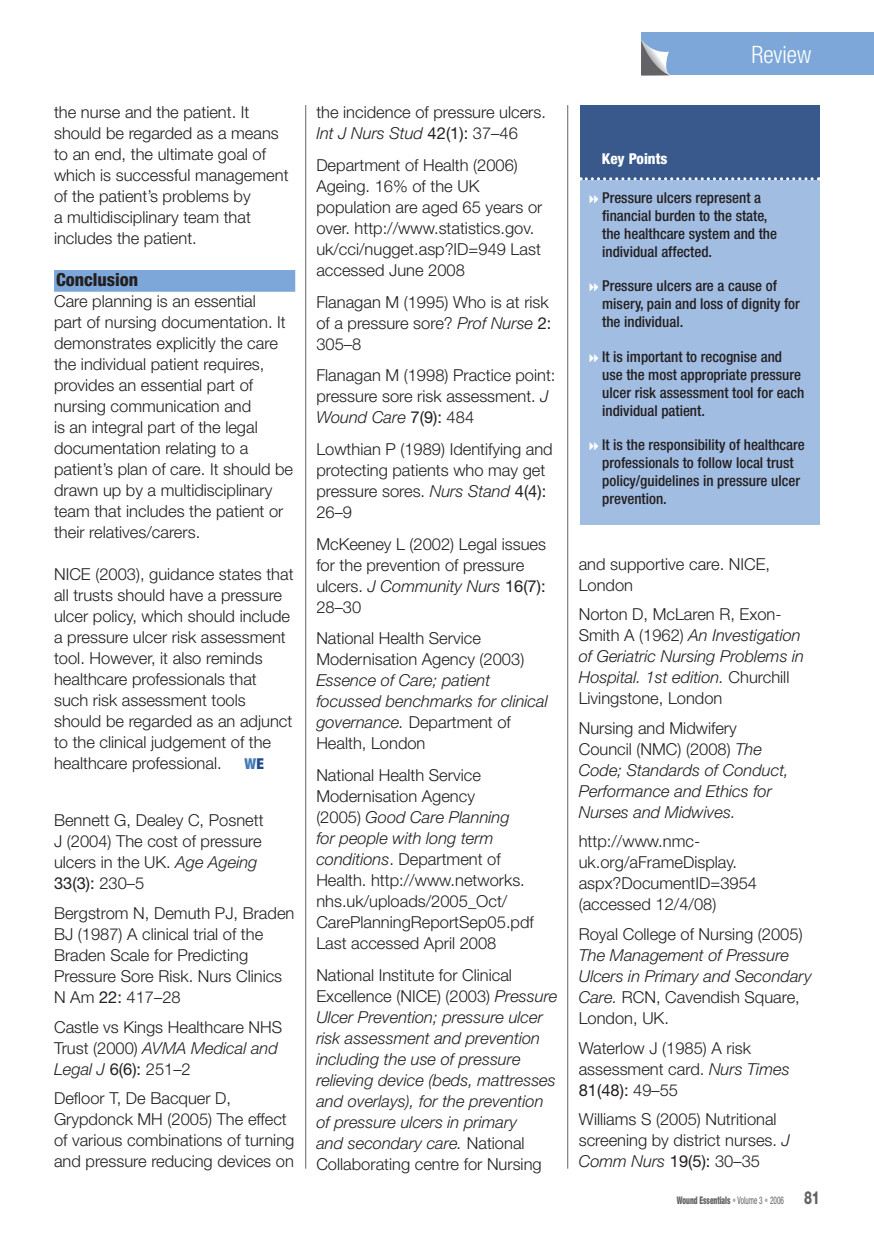
<style>
.page{position:relative;width:874px;height:1244px;background:#fff}
.page>*{position:absolute;margin:0;border:0;box-sizing:border-box;transform-origin:0 0}
.t1{font:300 condensed 24px "Helvetica Neue";color:#fff}
.t2{font:800 condensed 18px "Helvetica Neue";color:#231f20}
.t3{font:300 16.5px/21px "Helvetica Neue";color:#231f20}
.t4{font:italic 300 16.5px/21px "Helvetica Neue";color:#231f20}
.t5{font:500 condensed 15px/18px "Helvetica Neue";color:#231f20}
.t6{font:800 condensed 15px "Helvetica Neue";color:#fff}
.t7{font:900 condensed 15px "Helvetica Neue";color:#457bb5}
.t8{font:900 condensed 10.5px "Helvetica Neue";color:#636366;scale:.7 1}
.s1{color:#204a8e}
.s2{font-style:italic}
.s3{font-weight:400}
.s4{font-style:normal}
.s5{font-weight:400;color:#adaeb2}
.s6{font-weight:800;font-stretch:normal;font-size:18px}
</style>
<div class="page">
<div style="left:641px;top:33px;width:232px;height:42px;background:#7ca7d8"></div>
<svg style="left:641px;top:39px;width:29px;height:36px"></svg>
<div style="left:54px;top:270px;width:241px;height:22px;background:#7ca7d8"></div>
<hr style="left:305px;top:105px;width:1px;height:1063px;background:#636366">
<hr style="left:567px;top:105px;width:1px;height:1063px;background:#636366">
<div style="left:579px;top:115px;width:240px;height:409px;background:#a2bde2"></div>
<div style="left:579px;top:105px;width:240px;height:74px;background:#39588b"></div>
<svg style="left:580px;top:177px;width:239px;height:3px"></svg>
<p class="t3" style="left:54px;top:101px;width:236px">the nurse and the patient. It should be regarded as a means to an end, the ultimate goal of which is successful management of the patient’s problems by<br>a multidisciplinary team that includes the patient.</p>
<p class="t2" style="left:56px;top:269px;width:84px">Conclusion</p>
<p class="t3" style="left:54px;top:290px;width:241px">Care planning is an essential<br>part of nursing documentation. It demonstrates explicitly the care the individual patient requires, provides an essential part of nursing communication and<br>is an integral part of the legal documentation relating to a patient’s plan of care. It should be drawn up by a multidisciplinary team that includes the patient or their relatives/carers.</p>
<p class="t3" style="left:54px;top:563px;width:241px">NICE (2003), guidance states that all trusts should have a pressure ulcer policy, which should include a pressure ulcer risk assessment tool. However, it also reminds healthcare professionals that such risk assessment tools should be regarded as an adjunct to the clinical judgement of the healthcare professional.</p>
<p class="t7" style="left:244px;top:754px;width:21px">W<span class="s1">E</span></p>
<p class="t3" style="left:54px;top:809px;width:211px">Bennett G, Dealey C, Posnett<br>J (2004) The cost of pressure ulcers in the UK. <span class="s2">Age Ageing<br></span><span class="s3">33(3):</span> 230–5</p>
<p class="t3" style="left:54px;top:902px;width:242px">Bergstrom N, Demuth PJ, Braden<br>BJ (1987) A clinical trial of the<br>Braden Scale for Predicting<br>Pressure Sore Risk. Nurs Clinics<br>N Am <span class="s3">22:</span> 417–28</p>
<p class="t3" style="left:54px;top:1015px;width:230px">Castle vs Kings Healthcare NHS<br>Trust (2000) <span class="s2">AVMA Medical and<br>Legal J</span> <span class="s3">6(6):</span> 251–2</p>
<p class="t3" style="left:54px;top:1087px;width:242px">Defloor T, De Bacquer D,<br>Grypdonck MH (2005) The effect of various combinations of turning and pressure reducing devices on</p>
<p class="t3" style="left:316px;top:101px;width:231px">the incidence of pressure ulcers.<br><span class="s2">Int J Nurs Stud</span> <span class="s3">42(1):</span> 37–46</p>
<p class="t3" style="left:316px;top:154px;width:227px">Department of Health (2006)<br>Ageing. 16% of the UK population are aged 65 years or over. http://www.statistics.gov. uk/cci/nugget.asp?ID=949 Last accessed June 2008</p>
<p class="t3" style="left:316px;top:291px;width:237px">Flanagan M (1995) Who is at risk of a pressure sore? <span class="s2">Prof Nurse</span> <span class="s3">2:<br></span>305–8</p>
<p class="t3" style="left:316px;top:364px;width:241px">Flanagan M (1998) Practice point: pressure sore risk assessment. <span class="s2">J<br>Wound Care</span> <span class="s3">7(9):</span> 484</p>
<p class="t3" style="left:316px;top:438px;width:238px">Lowthian P (1989) Identifying and protecting patients who may get pressure sores. <span class="s2">Nurs Stand</span> <span class="s3">4(4):<br></span>26–9</p>
<p class="t3" style="left:316px;top:533px;width:231px">McKeeney L (2002) Legal issues for the prevention of pressure ulcers. <span class="s2">J Community Nurs</span> <span class="s3">16(7):<br></span>28–30</p>
<p class="t3" style="left:316px;top:627px;width:209px">National Health Service<br>Modernisation Agency (2003)</p>
<p class="t4" style="left:316px;top:669px;width:233px">Essence of Care; patient focussed benchmarks for clinical governance. <span class="s4">Department of<br>Health, London</span></p>
<p class="t3" style="left:316px;top:764px;width:219px">National Health Service<br>Modernisation Agency<br>(2005) <span class="s2">Good Care Planning<br>for people with long term conditions</span>. Department of<br>Health. http://www.networks. nhs.uk/uploads/2005_Oct/<br>CarePlanningReportSep05.pdf<br>Last accessed April 2008</p>
<p class="t4" style="left:316px;top:963px;width:242px"><span class="s4">National Institute for Clinical<br>Excellence (NICE) (2003)</span> Pressure<br>Ulcer Prevention; pressure ulcer risk assessment and prevention including the use of pressure relieving device (beds, mattresses and overlays), for the prevention of pressure ulcers in primary<br>and secondary care. <span class="s4">National<br>Collaborating centre for Nursing</span></p>
<h1 class="t1" style="left:751px;top:41px;width:61px">Review</h1>
<p class="t6" style="left:602px;top:149px;width:67px">Key Points</p>
<p class="t5" style="left:602px;top:189px;width:176px">Pressure ulcers represent a financial burden to the state, the healthcare system and the individual affected.</p>
<p class="t5" style="left:602px;top:277px;width:199px">Pressure ulcers are a cause of misery, pain and loss of dignity for the individual.</p>
<p class="t5" style="left:602px;top:347px;width:204px">It is important to recognise and use the most appropriate pressure ulcer risk assessment tool for each individual patient.</p>
<p class="t5" style="left:602px;top:435px;width:204px">It is the responsibility of healthcare professionals to follow local trust policy/guidelines in pressure ulcer prevention.</p>
<p class="t3" style="left:578px;top:553px;width:193px">and supportive care. NICE,<br>London</p>
<p class="t4" style="left:578px;top:603px;width:227px"><span class="s4">Norton D, McLaren R, Exon-<br>Smith A (1962)</span> An Investigation of Geriatric Nursing Problems in<br>Hospital. 1st edition. <span class="s4">Churchill<br>Livingstone, London</span></p>
<p class="t4" style="left:578px;top:717px;width:211px"><span class="s4">Nursing and Midwifery<br>Council (NMC) (2008)</span> The<br>Code; Standards of Conduct,<br>Performance and Ethics for<br>Nurses and Midwives.</p>
<p class="t3" style="left:578px;top:830px;width:180px">http://www.nmc&shy;uk.org/aFrameDisplay. aspx?DocumentID=3954 (accessed 12/4/08)</p>
<p class="t3" style="left:578px;top:923px;width:225px">Royal College of Nursing (2005)</p>
<p class="t4" style="left:578px;top:944px;width:234px">The Management of Pressure<br>Ulcers in Primary and Secondary<br>Care. <span class="s4">RCN, Cavendish Square,<br>London, UK.</span></p>
<p class="t3" style="left:578px;top:1036px;width:212px">Waterlow J (1985) A risk assessment card. <span class="s2">Nurs Times<br></span><span class="s3">81(48):</span> 49–55</p>
<p class="t3" style="left:578px;top:1108px;width:213px">Williams S (2005) Nutritional screening by district nurses. <span class="s2">J<br>Comm Nurs</span> <span class="s3">19(5):</span> 30–35</p>
<p class="t8" style="left:676px;top:1193px;width:206px">Wound Essentials <span class="s5">•</span> <span class="s3">Volume 3</span> <span class="s5">•</span> <span class="s3">2006</span> <span class="s6">81</span></p>
</div>
